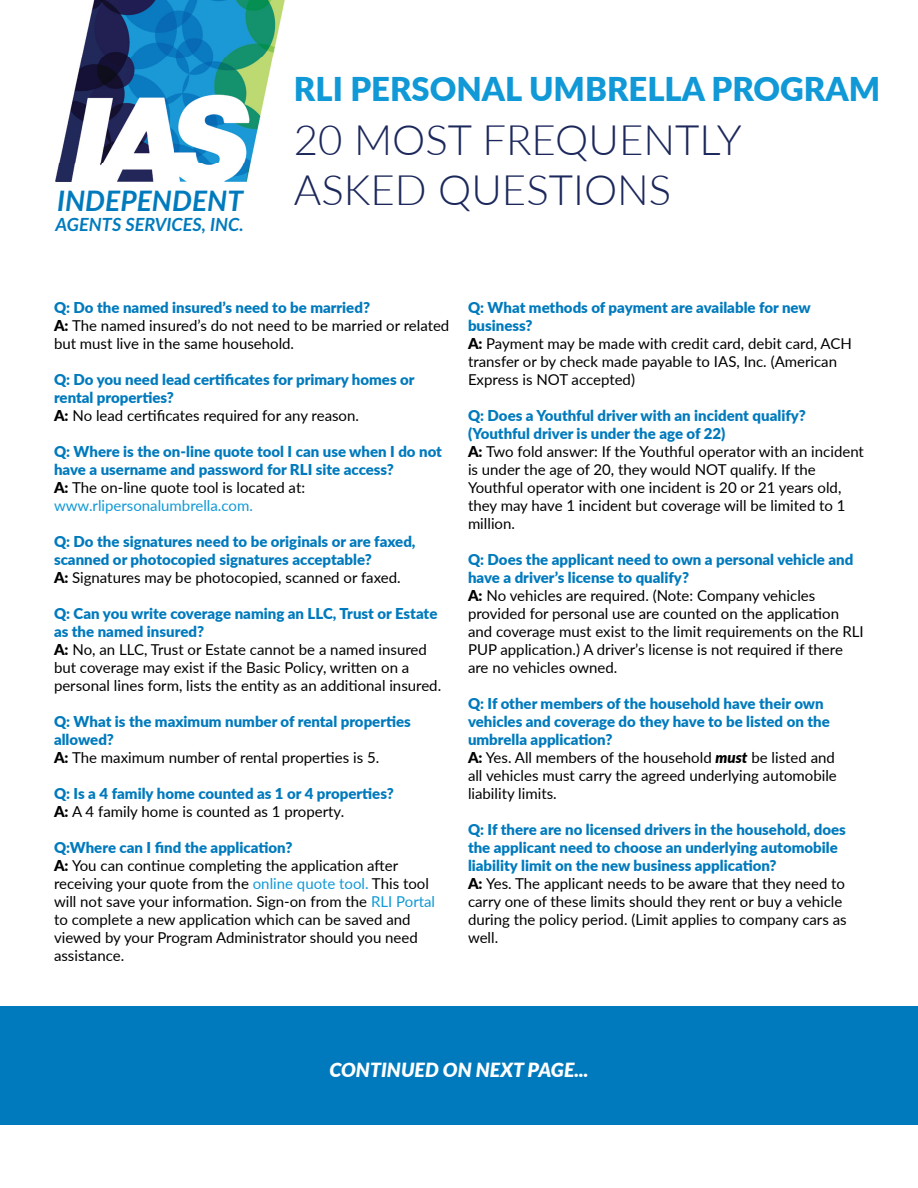
<style>
.page{position:relative;width:918px;height:1188px;background:#fff}
.page>*{position:absolute;margin:0;border:0;box-sizing:border-box;transform-origin:0 0}
.t1{font:300 42px/50.4px "Lato";color:#1c285b}
.t2{font:900 32.85px "Lato";color:#1099d6}
.t3{font:italic 700 28.2px "Lato";color:#007abd}
.t4{font:italic 900 19.5px "Lato";color:#fff}
.t5{font:italic 700 18.15px "Lato";color:#007abd}
.t6{font:15px/18px "Lato";color:#000}
.t7{font:900 15px/18px "Lato";color:#007abd}
.s1{font-weight:900;color:#007abd}
.s2{font-weight:900}
.s3{color:#000}
.s4{font-weight:400;color:#000}
.s5{font-weight:400;color:#1099d6}
.s6{color:#1099d6}
.s7{font-style:italic;color:#000}
</style>
<div class="page">
<img style="left:55px;top:0;width:230px;height:182px">
<div style="left:0;top:1007px;width:918px;height:118px;background:#007abd"></div>
<h3 class="t3" style="left:57px;top:180px;width:187px">INDEPENDENT</h3>
<p class="t5" style="left:56px;top:211px;width:190px">AGENTS SERVICES, INC.</p>
<h2 class="t2" style="left:294px;top:64px;width:588px">RLI PERSONAL UMBRELLA PROGRAM</h2>
<h1 class="t1" style="left:294px;top:113px;width:449px">20 MOST FREQUENTLY<br>ASKED QUESTIONS</h1>
<p class="t6" style="left:54px;top:298px;width:397px"><span class="s1">Q: Do the named insured’s need to be married?<br></span><span class="s2">A:</span> The named insured’s do not need to be married or related but must live in the same household.</p>
<p class="t7" style="left:54px;top:370px;width:362px">Q: Do you need lead certificates for primary homes or rental properties?<br><span class="s3">A:</span> <span class="s4">No lead certificates required for any reason.</span></p>
<p class="t7" style="left:54px;top:442px;width:389px">Q: Where is the on-line quote tool I can use when I do not have a username and password for RLI site access?<br><span class="s3">A:</span> <span class="s4">The on-line quote tool is located at: </span><span class="s5">www.rlipersonalumbrella.com.</span></p>
<p class="t7" style="left:54px;top:532px;width:363px">Q: Do the signatures need to be originals or are faxed, scanned or photocopied signatures acceptable?<br><span class="s3">A:</span> <span class="s4">Signatures may be photocopied, scanned or faxed.</span></p>
<p class="t6" style="left:54px;top:604px;width:389px"><span class="s1">Q: Can you write coverage naming an LLC, Trust or Estate as the named insured?<br></span><span class="s2">A:</span> No, an LLC, Trust or Estate cannot be a named insured but coverage may exist if the Basic Policy, written on a personal lines form, lists the entity as an additional insured.</p>
<p class="t7" style="left:54px;top:712px;width:358px">Q: What is the maximum number of rental properties allowed?<br><span class="s3">A:</span> <span class="s4">The maximum number of rental properties is 5.</span></p>
<p class="t7" style="left:54px;top:784px;width:341px">Q: Is a 4 family home counted as 1 or 4 properties?<br><span class="s3">A:</span> <span class="s4">A 4 family home is counted as 1 property.</span></p>
<p class="t6" style="left:54px;top:838px;width:383px"><span class="s1">Q:Where can I find the application?<br></span><span class="s2">A:</span> You can continue completing the application after receiving your quote from the <span class="s6">online quote tool.</span> This tool will not save your information. Sign-on from the <span class="s6">RLI Portal </span>to complete a new application which can be saved and viewed by your Program Administrator should you need assistance.</p>
<p class="t6" style="left:468px;top:298px;width:385px"><span class="s1">Q: What methods of payment are available for new business?<br></span><span class="s2">A:</span> Payment may be made with credit card, debit card, ACH transfer or by check made payable to IAS, Inc. (American Express is NOT accepted)</p>
<p class="t6" style="left:468px;top:406px;width:397px"><span class="s1">Q: Does a Youthful driver with an incident qualify? (Youthful driver is under the age of 22)<br></span><span class="s2">A:</span> Two fold answer: If the Youthful operator with an incident is under the age of 20, they would NOT qualify. If the Youthful operator with one incident is 20 or 21 years old, they may have 1 incident but coverage will be limited to 1 million.</p>
<p class="t6" style="left:468px;top:550px;width:397px"><span class="s1">Q: Does the applicant need to own a personal vehicle and have a driver’s license to qualify?<br></span><span class="s2">A:</span> No vehicles are required. (Note: Company vehicles provided for personal use are counted on the application and coverage must exist to the limit requirements on the RLI PUP application.) A driver’s license is not required if there are no vehicles owned.</p>
<p class="t7" style="left:468px;top:694px;width:370px">Q: If other members of the household have their own vehicles and coverage do they have to be listed on the umbrella application?<br><span class="s3">A:</span> <span class="s4">Yes. All members of the household</span> <span class="s7">must</span> <span class="s4">be listed and all vehicles must carry the agreed underlying automobile liability limits.</span></p>
<p class="t6" style="left:468px;top:820px;width:380px"><span class="s1">Q: If there are no licensed drivers in the household, does the applicant need to choose an underlying automobile liability limit on the new business application?<br></span><span class="s2">A:</span> Yes. The applicant needs to be aware that they need to carry one of these limits should they rent or buy a vehicle during the policy period. (Limit applies to company cars as well.</p>
<h3 class="t4" style="left:329px;top:1055px;width:261px">CONTINUED ON NEXT PAGE...</h3>
</div>
